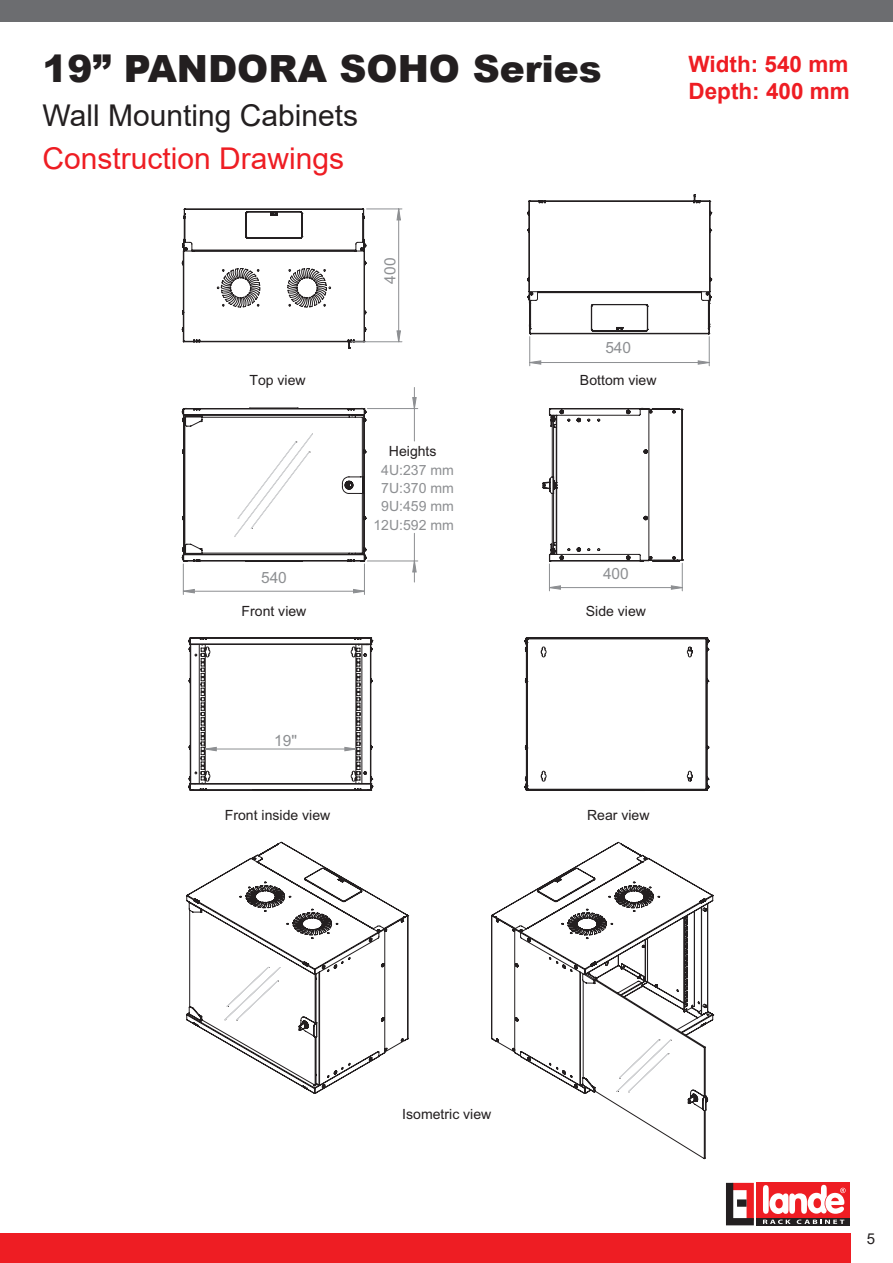
<style>
.page{position:relative;width:893px;height:1263px;background:#fff}
.page>*{position:absolute;margin:0;border:0;box-sizing:border-box;transform-origin:0 0}
.t1{font:900 37.5px "Arial";color:#231f20}
.t2{font:30px "Arial";color:#231f20}
.t3{font:30px "Arial";color:#ee1d23}
.t4{font:700 22.5px/27px "Arial";color:#ee1d23}
.t5{font:15.45px "Arial";color:#8d8f92}
.t6{font:15px "Arial";color:#231f20}
.t7{font:14.1px "Arial";color:#231f20}
.t8{font:14.1px/18.5px "Arial";color:#8d8f92;text-align:center}
</style>
<div class="page">
<div style="left:0;top:0;width:893px;height:21px;background:#6c6d70"></div>
<div style="left:0;top:1233px;width:850px;height:30px;background:#ee1d23"></div>
<div style="left:757px;top:1217px;width:93px;height:8px;background:#231f20"></div>
<div style="left:757px;top:1183px;width:93px;height:35px;background:#ee1d23"></div>
<svg style="left:726px;top:1183px;width:28px;height:42px"></svg>
<div style="left:737px;top:1199px;width:10px;height:8px;background:#231f20"></div>
<svg style="left:763px;top:1185px;width:83px;height:39px"></svg>
<svg style="left:182px;top:194px;width:529px;height:597px"></svg>
<svg style="left:183px;top:208px;width:527px;height:543px"></svg>
<hr style="left:367px;top:408px;width:51px;height:1px;background:#8d8f92">
<hr style="left:367px;top:209px;width:35px;height:1px;background:#8d8f92">
<hr style="left:351px;top:341px;width:51px;height:1px;background:#8d8f92">
<hr style="left:183px;top:564px;width:1px;height:30px;background:#8d8f92">
<svg style="left:413px;top:387px;width:3px;height:46px"></svg>
<svg style="left:529px;top:337px;width:181px;height:29px"></svg>
<svg style="left:671px;top:563px;width:12px;height:28px"></svg>
<svg style="left:397px;top:209px;width:3px;height:133px"></svg>
<svg style="left:183px;top:589px;width:41px;height:4px"></svg>
<svg style="left:205px;top:747px;width:19px;height:4px"></svg>
<svg style="left:186px;top:871px;width:527px;height:288px"></svg>
<svg style="left:224px;top:433px;width:447px;height:659px"></svg>
<h1 class="t1" style="left:43px;top:42px;width:561px">19” PANDORA SOHO Series</h1>
<h2 class="t2" style="left:43px;top:94px;width:317px">Wall Mounting Cabinets</h2>
<h2 class="t3" style="left:43px;top:138px;width:303px">Construction Drawings</h2>
<h3 class="t4" style="left:688px;top:51px;width:163px">Width: 540 mm<br>Depth: 400 mm</h3>
<p class="t5" style="left:379px;top:284px;width:27px;rotate:-90deg">400</p>
<p class="t5" style="left:605px;top:337px;width:27px">540</p>
<p class="t7" style="left:249px;top:370px;width:58px">Top view</p>
<p class="t7" style="left:580px;top:370px;width:78px">Bottom view</p>
<p class="t7" style="left:389px;top:441px;width:49px">Heights</p>
<p class="t5" style="left:412px;top:440px;width:6px">.</p>
<p class="t8" style="left:373px;top:460px;width:82px">4U:237 mm<br>7U:370 mm<br>9U:459 mm<br>12U:592 mm</p>
<p class="t5" style="left:261px;top:567px;width:27px">540</p>
<p class="t5" style="left:603px;top:563px;width:27px">400</p>
<p class="t7" style="left:242px;top:601px;width:66px">Front view</p>
<p class="t7" style="left:586px;top:601px;width:62px">Side view</p>
<p class="t5" style="left:274px;top:729px;width:25px">19''</p>
<p class="t7" style="left:225px;top:805px;width:107px">Front inside view</p>
<p class="t7" style="left:587px;top:805px;width:64px">Rear view</p>
<p class="t7" style="left:402px;top:1104px;width:91px">Isometric view</p>
<p class="t6" style="left:867px;top:1228px;width:10px">5</p>
</div>
